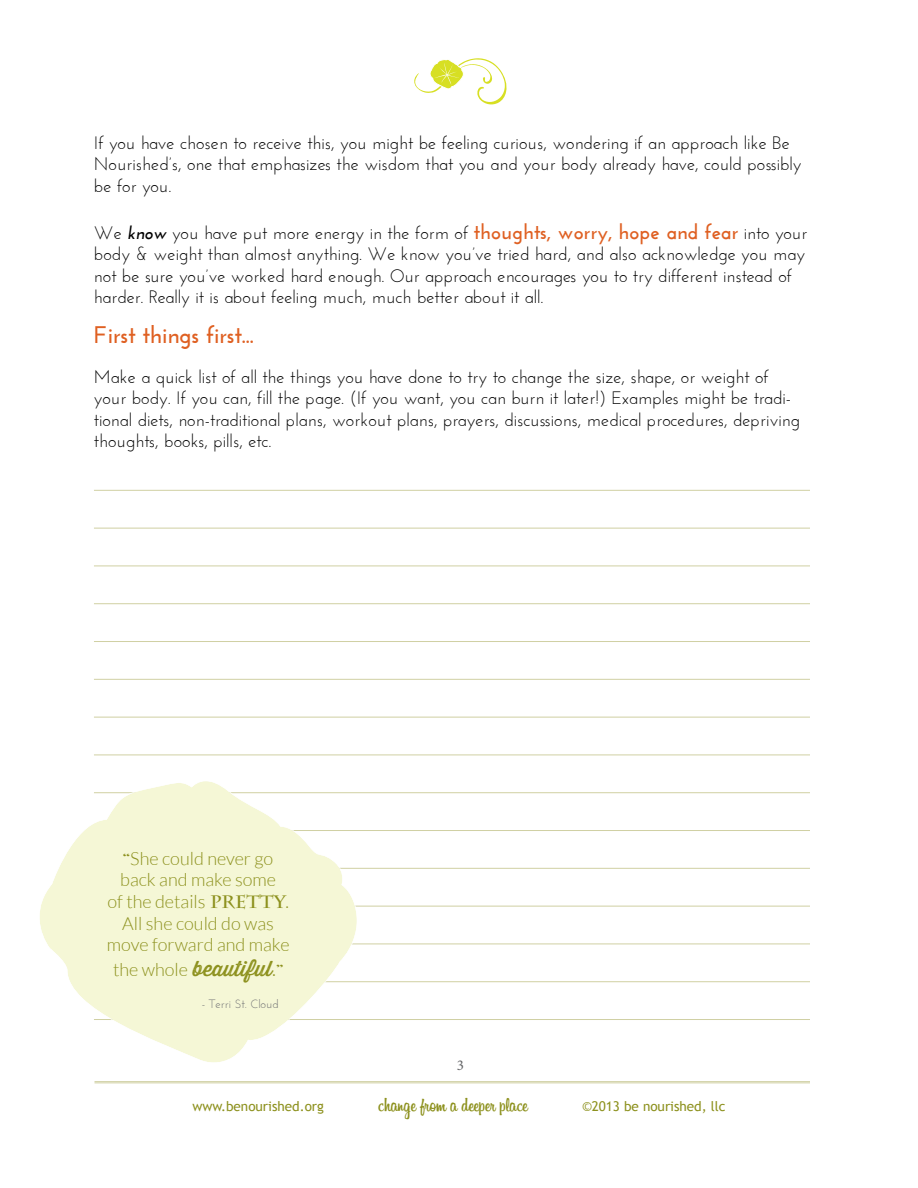
<style>
.page{position:relative;width:918px;height:1188px;background:#fff}
.page>*{position:absolute;margin:0;border:0;box-sizing:border-box;transform-origin:0 0}
.t1{font:700 24px "Josefin Sans";color:#df6022}
.t2{font:21px "Thirsty Rough Reg One";color:#8d911e}
.t3{font:19.5px "Billabong";color:#8d911e}
.t4{font:18px/21.6px "Josefin Sans";color:#000}
.t5{font:300 18px/21.6px "Lato";color:#8d911e;text-align:center}
.t6{font:15px "Minion Pro";color:#636466}
.t7{font:13.5px "Trebuchet MS";color:#8d911e}
.t8{font:12px "Josefin Sans";color:#6d6e71}
.s1{font-weight:700;font-style:italic}
.s2{font-weight:700;font-size:21px;color:#df6022}
.s3{font-family:"Billabong";font-weight:400}
.s4{font-family:"Charlemagne Std";font-weight:700}
.s5{font-family:"Lato";font-weight:300;font-size:18px}
.s6{font-family:"Lato";font-weight:300;font-size:19.5px}
.s7{font-family:"Billabong";font-size:18px}
</style>
<div class="page">
<hr style="left:94px;top:1081px;width:716px;height:1px;background:#d0d0a3">
<hr style="left:94px;top:1083px;width:716px;height:1px;background:#d0d0a3">
<svg style="left:414px;top:58px;width:93px;height:46px"></svg>
<hr style="left:94px;top:490px;width:716px;height:1px;background:#d0d0a3">
<hr style="left:94px;top:528px;width:716px;height:1px;background:#d0d0a3">
<hr style="left:94px;top:566px;width:716px;height:1px;background:#d0d0a3">
<hr style="left:94px;top:603px;width:716px;height:1px;background:#d0d0a3">
<hr style="left:94px;top:641px;width:716px;height:1px;background:#d0d0a3">
<hr style="left:94px;top:679px;width:716px;height:1px;background:#d0d0a3">
<hr style="left:94px;top:717px;width:716px;height:1px;background:#d0d0a3">
<hr style="left:94px;top:755px;width:716px;height:1px;background:#d0d0a3">
<hr style="left:94px;top:792px;width:716px;height:1px;background:#d0d0a3">
<hr style="left:94px;top:830px;width:716px;height:1px;background:#d0d0a3">
<hr style="left:94px;top:868px;width:716px;height:1px;background:#d0d0a3">
<hr style="left:94px;top:906px;width:716px;height:1px;background:#d0d0a3">
<hr style="left:94px;top:944px;width:716px;height:1px;background:#d0d0a3">
<hr style="left:94px;top:981px;width:716px;height:1px;background:#d0d0a3">
<hr style="left:94px;top:1019px;width:716px;height:1px;background:#d0d0a3">
<svg style="left:40px;top:781px;width:318px;height:282px;fill:#f5f7d6"></svg>
<p class="t4" style="left:94px;top:131px;width:709px">If you have chosen to receive this, you might be feeling curious, wondering if an approach like Be<br>Nourished’s, one that emphasizes the wisdom that you and your body already have, could possibly be for you.</p>
<p class="t4" style="left:94px;top:221px;width:715px">We <span class="s1">know</span> you have put more energy in the form of <span class="s2">thoughts, worry, hope and fear</span> into your body &amp; weight than almost anything. We know you’ve tried hard, and also acknowledge you may not be sure you’ve worked hard enough. Our approach encourages you to try different instead of harder. Really it is about feeling much, much better about it all.</p>
<h1 class="t1" style="left:94px;top:321px;width:161px">First things first...</h1>
<p class="t4" style="left:94px;top:365px;width:708px">Make a quick list of all the things you have done to try to change the size, shape, or weight of your body. If you can, fill the page. (If you want, you can burn it later!) Examples might be tradi&shy;tional diets, non-traditional plans, workout plans, prayers, discussions, medical procedures, depriving thoughts, books, pills, etc.</p>
<p class="t5" style="left:107px;top:848px;width:184px"><span class="s3">“</span>She could never go back and make some<br>of the details <span class="s4">pretty</span>.<br>All she could do was move forward and make</p>
<p class="t2" style="left:113px;top:954px;width:172px"><span class="s5">the whole</span> beautiful<span class="s6">.</span><span class="s7">”</span></p>
<p class="t8" style="left:202px;top:996px;width:79px">- Terri St. Cloud</p>
<p class="t6" style="left:457px;top:1055px;width:9px">3</p>
<p class="t7" style="left:192px;top:1098px;width:133px">www.benourished.org</p>
<p class="t3" style="left:378px;top:1093px;width:151px">change from a deeper place</p>
<p class="t7" style="left:582px;top:1098px;width:145px">©2013 be nourished, llc</p>
</div>
